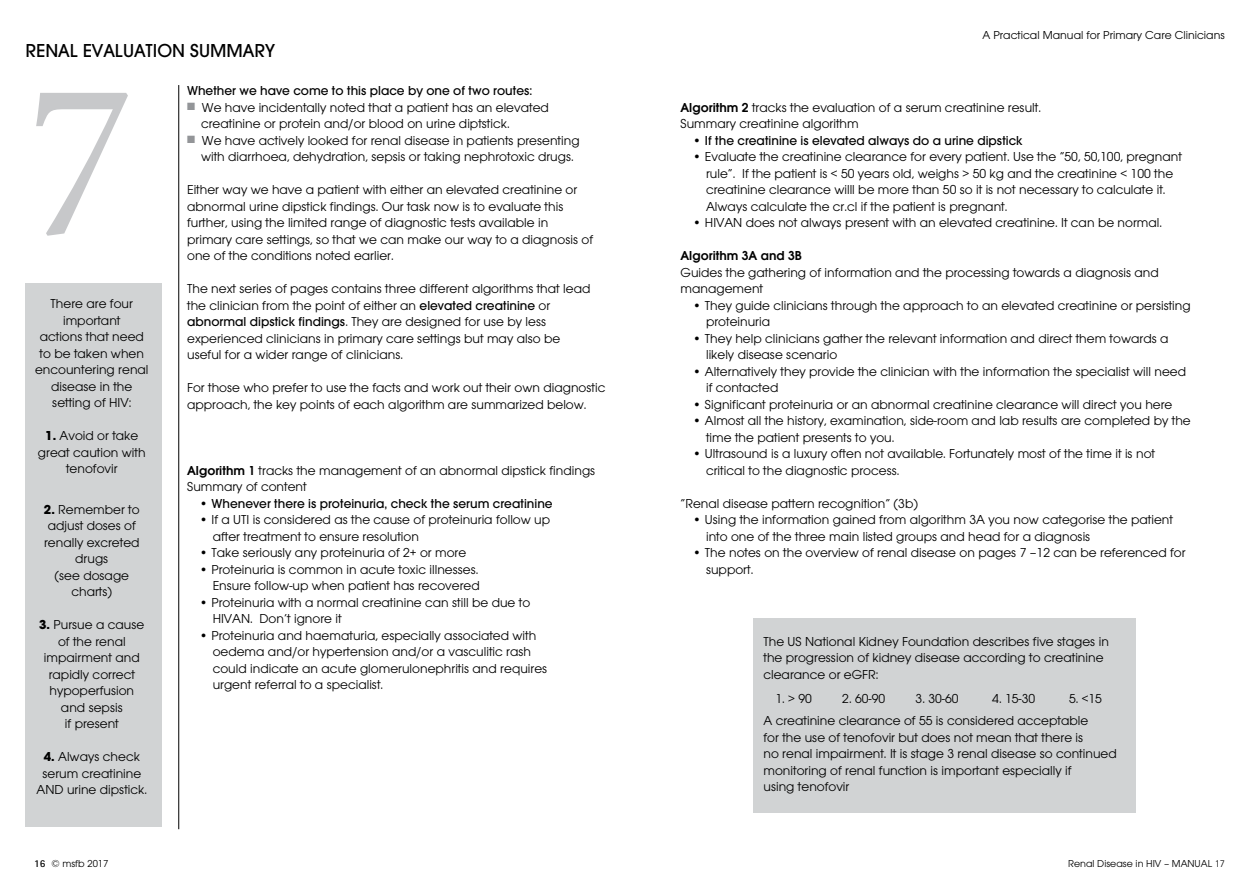
<style>
.page{position:relative;width:1259px;height:893px;background:#fff}
.page>*{position:absolute;margin:0;border:0;box-sizing:border-box;transform-origin:0 0}
.t1{font:225px "Minion Pro";color:#c7c8ca}
.t2{font:500 19.5px "Avant Garde Gothic Itc T";color:#000}
.t3{font:13.5px/16.5px "Avant Garde Gothic Itc T";color:#000}
.t4{font:500 13.5px "Avant Garde Gothic Itc T";color:#000}
.t5{font:600 13.5px "Avant Garde Gothic Itc T";color:#000}
.t6{font:12px "Avant Garde Gothic Itc T";color:#000}
.t7{font:10.5px "Avant Garde Gothic Itc T";color:#000}
.s1{color:#939598}
.s2{font-weight:500}
.s3{font-weight:700}
.s4{font-weight:600}
.s5{font-weight:400}
.s6{font-family:"Rotis Sans Serif Std";font-weight:700}
.s7{font-family:"Rotis Sans Serif Std";font-weight:300}
</style>
<div class="page">
<div style="left:753px;top:618px;width:382px;height:195px;background:#d1d3d4"></div>
<hr style="left:178px;top:85px;width:1px;height:744px;background:#000">
<div style="left:26px;top:283px;width:136px;height:544px;background:#d1d3d4"></div>
<h2 class="t2" style="left:26px;top:40px;width:251px">RENAL EVALUATION SUMMARY</h2>
<p class="t4" style="left:187px;top:83px;width:347px">Whether we have come to this place by one of two routes:</p>
<p class="t3" style="left:201px;top:99px;width:349px;text-indent:-14px"><span class="s1">■</span> We have incidentally noted that a patient has an elevated creatinine or protein and/or blood on urine diptstick.</p>
<p class="t3" style="left:187px;top:132px;width:394px;text-align:center"><span class="s1">■</span> We have actively looked for renal disease in patients presenting with diarrhoea, dehydration, sepsis or taking nephrotoxic drugs.</p>
<p class="t3" style="left:187px;top:181px;width:407px">Either way we have a patient with either an elevated creatinine or abnormal urine dipstick findings. Our task now is to evaluate this further, using the limited range of diagnostic tests available in primary care settings, so that we can make our way to a diagnosis of one of the conditions noted earlier.</p>
<p class="t3" style="left:187px;top:280px;width:405px">The next series of pages contains three different algorithms that lead the clinician from the point of either an <span class="s2">elevated creatinine</span> or <span class="s2">abnormal dipstick findings</span>. They are designed for use by less experienced clinicians in primary care settings but may also be useful for a wider range of clinicians.</p>
<p class="t3" style="left:187px;top:379px;width:420px">For those who prefer to use the facts and work out their own diagnostic approach, the key points of each algorithm are summarized below.</p>
<h1 class="t1" style="left:26px;top:10px;width:110px">7</h1>
<p class="t3" style="left:35px;top:295px;width:115px;text-align:center">There are four important<br>actions that need to be taken when encountering renal disease in the setting of HIV:</p>
<p class="t3" style="left:38px;top:427px;width:109px;text-align:center"><span class="s3">1.</span> Avoid or take great caution with tenofovir</p>
<p class="t3" style="left:44px;top:501px;width:97px;text-align:center"><span class="s3">2.</span> Remember to adjust doses of renally excreted drugs<br>(see dosage charts)</p>
<p class="t3" style="left:39px;top:616px;width:107px;text-align:center"><span class="s3">3.</span> Pursue a cause of the renal impairment and rapidly correct hypoperfusion and sepsis<br>if present</p>
<p class="t3" style="left:37px;top:748px;width:112px;text-align:center"><span class="s3">4.</span> Always check serum creatinine<br>AND urine dipstick.</p>
<p class="t3" style="left:187px;top:462px;width:410px"><span class="s4">Algorithm 1</span> tracks the management of an abnormal dipstick findings<br>Summary of content</p>
<p class="t4" style="left:199px;top:495px;width:355px"><span class="s5">•</span> Whenever there is proteinuria, check the serum creatinine</p>
<p class="t3" style="left:213px;top:511px;width:339px;text-indent:-14px">• If a UTI is considered as the cause of proteinuria follow up after treatment to ensure resolution</p>
<p class="t3" style="left:199px;top:544px;width:269px">• Take seriously any proteinuria of 2+ or more</p>
<p class="t3" style="left:199px;top:561px;width:282px;text-align:right">• Proteinuria is common in acute toxic illnesses.<br>Ensure follow-up when patient has recovered</p>
<p class="t3" style="left:213px;top:594px;width:319px;text-indent:-14px">• Proteinuria with a normal creatinine can still be due to<br>HIVAN. Don’t ignore it</p>
<p class="t3" style="left:213px;top:627px;width:336px;text-indent:-14px">• Proteinuria and haematuria, especially associated with oedema and/or hypertension and/or a vasculitic rash could indicate an acute glomerulonephritis and requires urgent referral to a specialist.</p>
<p class="t7" style="left:34px;top:857px;width:76px"><span class="s6">16</span> © msfb 2017</p>
<p class="t6" style="left:982px;top:28px;width:244px">A Practical Manual for Primary Care Clinicians</p>
<p class="t3" style="left:680px;top:99px;width:362px"><span class="s4">Algorithm 2</span> tracks the evaluation of a serum creatinine result.<br>Summary creatinine algorithm</p>
<p class="t4" style="left:692px;top:132px;width:332px"><span class="s5">•</span> If the creatinine is elevated always do a urine dipstick</p>
<p class="t3" style="left:706px;top:148px;width:477px;text-indent:-14px">• Evaluate the creatinine clearance for every patient. Use the ”50, 50,100, pregnant rule”. If the patient is &lt; 50 years old, weighs &gt; 50 kg and the creatinine &lt; 100 the creatinine clearance willl be more than 50 so it is not necessary to calculate it.<br>Always calculate the cr.cl if the patient is pregnant.</p>
<p class="t3" style="left:692px;top:214px;width:471px">• HIVAN does not always present with an elevated creatinine. It can be normal.</p>
<p class="t5" style="left:680px;top:248px;width:123px">Algorithm 3A and 3B</p>
<p class="t3" style="left:680px;top:264px;width:480px">Guides the gathering of information and the processing towards a diagnosis and management</p>
<p class="t3" style="left:706px;top:297px;width:486px;text-indent:-14px">• They guide clinicians through the approach to an elevated creatinine or persisting proteinuria</p>
<p class="t3" style="left:706px;top:330px;width:464px;text-indent:-14px">• They help clinicians gather the relevant information and direct them towards a likely disease scenario</p>
<p class="t3" style="left:706px;top:363px;width:481px;text-indent:-14px">• Alternatively they provide the clinician with the information the specialist will need if contacted</p>
<p class="t3" style="left:692px;top:396px;width:481px">• Significant proteinuria or an abnormal creatinine clearance will direct you here</p>
<p class="t3" style="left:706px;top:412px;width:486px;text-indent:-14px">• Almost all the history, examination, side-room and lab results are completed by the time the patient presents to you.</p>
<p class="t3" style="left:706px;top:445px;width:450px;text-indent:-14px">• Ultrasound is a luxury often not available. Fortunately most of the time it is not critical to the diagnostic process.</p>
<p class="t3" style="left:680px;top:495px;width:239px">“Renal disease pattern recognition” (3b)</p>
<p class="t3" style="left:706px;top:511px;width:468px;text-indent:-14px">• Using the information gained from algorithm 3A you now categorise the patient into one of the three main listed groups and head for a diagnosis</p>
<p class="t3" style="left:706px;top:544px;width:481px;text-indent:-14px">• The notes on the overview of renal disease on pages 7 –12 can be referenced for support.</p>
<p class="t3" style="left:763px;top:633px;width:347px">The US National Kidney Foundation describes five stages in the progression of kidney disease according to creatinine clearance or eGFR:</p>
<p class="t3" style="left:775px;top:690px;width:38px">1. &gt; 90</p>
<p class="t3" style="left:842px;top:690px;width:44px">2. 60-90</p>
<p class="t3" style="left:915px;top:690px;width:44px">3. 30-60</p>
<p class="t3" style="left:992px;top:690px;width:44px">4. 15-30</p>
<p class="t3" style="left:763px;top:687px;width:340px;line-height:22.5px;text-indent:305px">5. &lt;15<br>A creatinine clearance of 55 is considered acceptable</p>
<p class="t3" style="left:763px;top:729px;width:355px">for the use of tenofovir but does not mean that there is<br>no renal impairment. It is stage 3 renal disease so continued monitoring of renal function is important especially if<br>using tenofovir</p>
<p class="t7" style="left:1068px;top:857px;width:158px">Renal Disease in HIV – MANUAL <span class="s7">17</span></p>
</div>
